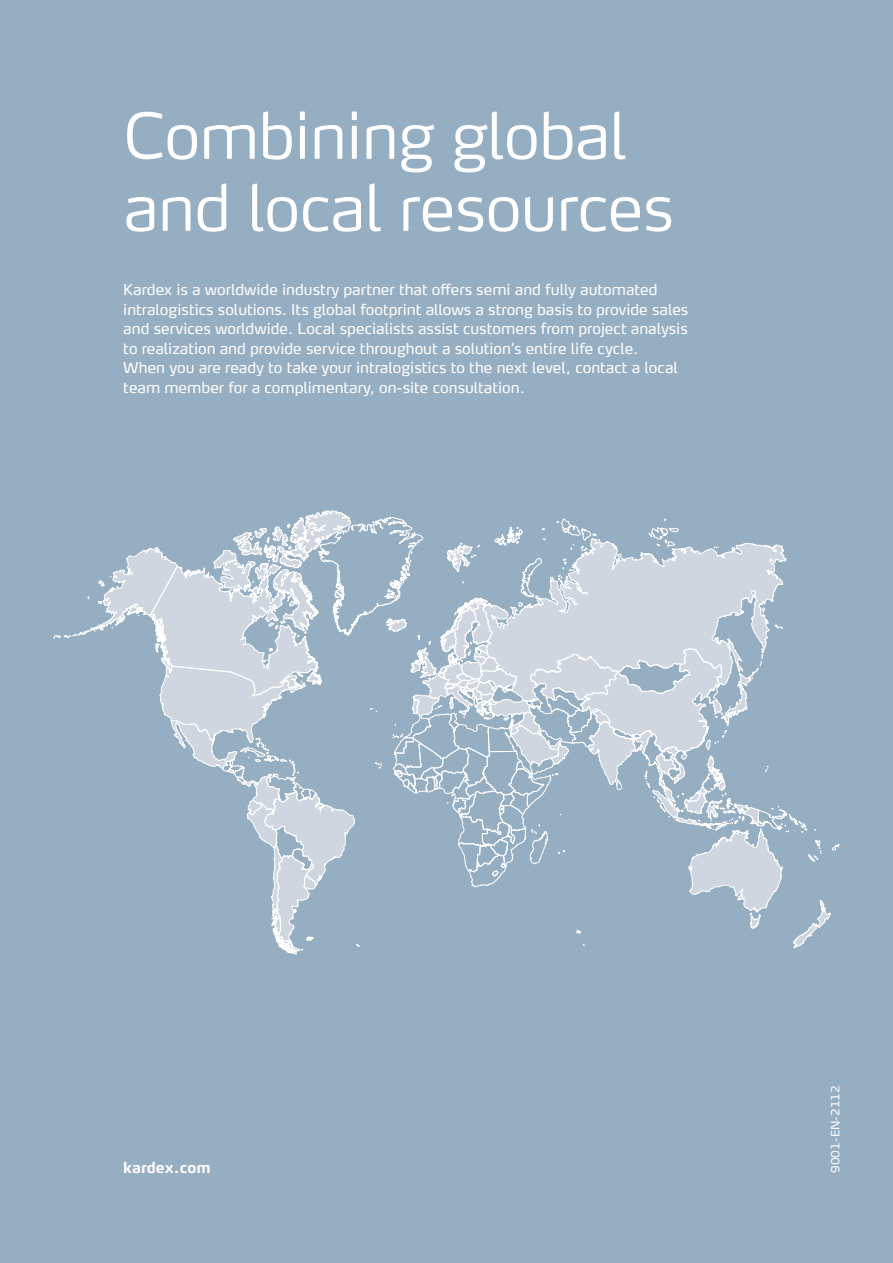
<style>
.page{position:relative;width:893px;height:1263px;background:#96aec2}
.page>*{position:absolute;margin:0;border:0;box-sizing:border-box;transform-origin:0 0}
.t1{font:300 63px/72px "Max OT";letter-spacing:-.01em;color:#fff}
.t2{font:15px/19.5px "Max OT";color:#fff}
.t3{font:700 15px "Max OT";color:#fff}
.t4{font:11.25px "Max OT";color:#fff}
</style>
<div class="page">
<svg style="left:54px;top:510px;width:785px;height:444px"></svg>
<h1 class="t1" style="left:123px;top:99px;width:552px">Combining global and local resources</h1>
<p class="t2" style="left:123px;top:280px;width:567px">Kardex is a worldwide industry partner that offers semi and fully automated intralogistics solutions. Its global footprint allows a strong basis to provide sales and services worldwide. Local specialists assist customers from project analysis to realization and provide service throughout a solution’s entire life cycle.<br>When you are ready to take your intralogistics to the next level, contact a local team member for a complimentary, on-site consultation.</p>
<p class="t3" style="left:123px;top:1158px;width:89px">kardex.com</p>
<p class="t4" style="left:828px;top:1173px;width:89px;rotate:-90deg">9001-EN-2112</p>
</div>
